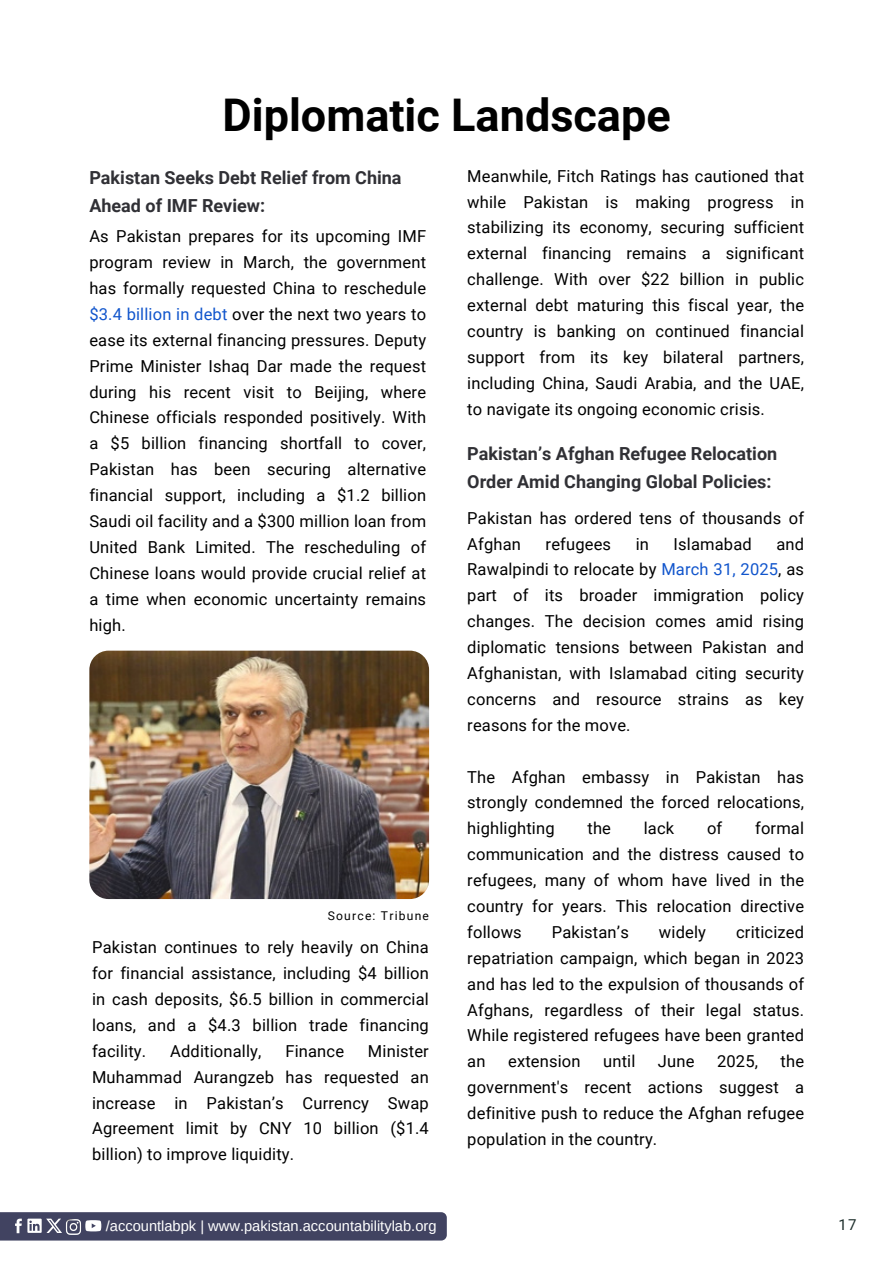
<style>
.page{position:relative;width:894px;height:1264px;background:#fff}
.page>*{position:absolute;margin:0;border:0;box-sizing:border-box;transform-origin:0 0}
.t1{font:700 45px "Roboto";color:#000}
.t2{font:700 18px/28.2px "Roboto";color:#303035}
.t3{font:16.5px/25.8px "Roboto";letter-spacing:.01em;color:#000;text-align:justify}
.t4{font:15px "Roboto";color:#1c2d2a}
.t5{font:14.7px "Arimo";color:#fff}
.t6{font:12.15px "Roboto";letter-spacing:.1em;color:#000}
.s1{color:#15c}
</style>
<div class="page">
<svg style="left:0;top:1212px;width:446px;height:28px;background:#494b68"></svg>
<img style="left:65px;top:1218px;width:16px;height:16px">
<img style="left:89px;top:650px;width:340px;height:249px;border-radius:19px">
<h3 class="t1" style="left:222px;top:89px;width:449px">Diplomatic Landscape</h3>
<h3 class="t2" style="left:89px;top:163px;width:314px">Pakistan Seeks Debt Relief from China<br>Ahead of IMF Review:</h3>
<h3 class="t3" style="left:89px;top:224px;width:338px">As Pakistan prepares for its upcoming IMF program review in March, the government has formally requested China to reschedule <span class="s1">$3.4 billion in debt</span> over the next two years to ease its external financing pressures. Deputy Prime Minister Ishaq Dar made the request during his recent visit to Beijing, where Chinese officials responded positively. With a $5 billion financing shortfall to cover, Pakistan has been securing alternative financial support, including a $1.2 billion Saudi oil facility and a $300 million loan from United Bank Limited. The rescheduling of Chinese loans would provide crucial relief at a time when economic uncertainty remains high.</h3>
<p class="t6" style="left:327px;top:908px;width:103px">Source: Tribune</p>
<h2 class="t3" style="left:92px;top:934px;width:338px">Pakistan continues to rely heavily on China for financial assistance, including $4 billion in cash deposits, $6.5 billion in commercial loans, and a $4.3 billion trade financing facility.</h2>
<h2 class="t3" style="left:170px;top:1038px;width:93px">Additionally,</h2>
<h2 class="t3" style="left:285px;top:1038px;width:60px">Finance</h2>
<h2 class="t3" style="left:92px;top:1038px;width:338px;text-indent:276px">Minister Muhammad Aurangzeb has requested an increase in Pakistan’s Currency Swap Agreement limit by CNY 10 billion ($1.4 billion) to improve liquidity.</h2>
<h3 class="t3" style="left:467px;top:163px;width:338px">Meanwhile, Fitch Ratings has cautioned that while Pakistan is making progress in stabilizing its economy, securing sufficient external financing remains a significant challenge. With over $22 billion in public external debt maturing this fiscal year, the country is banking on continued financial support from its key bilateral partners, including China, Saudi Arabia, and the UAE, to navigate its ongoing economic crisis.</h3>
<h3 class="t2" style="left:467px;top:439px;width:311px">Pakistan’s Afghan Refugee Relocation<br>Order Amid Changing Global Policies:</h3>
<p class="t3" style="left:467px;top:505px;width:338px">Pakistan has ordered tens of thousands of<br>Afghan</p>
<p class="t3" style="left:545px;top:531px;width:67px">refugees</p>
<p class="t3" style="left:635px;top:531px;width:15px">in</p>
<p class="t3" style="left:673px;top:531px;width:80px">Islamabad</p>
<p class="t3" style="left:467px;top:531px;width:338px;text-indent:309px">and Rawalpindi to relocate by <span class="s1">March 31, 2025</span>, as part of its broader immigration policy changes. The decision comes amid rising diplomatic tensions between Pakistan and Afghanistan, with Islamabad citing security concerns and resource strains as key reasons for the move.</p>
<p class="t3" style="left:467px;top:764px;width:338px">The Afghan embassy in Pakistan has strongly condemned the forced relocations, highlighting</p>
<p class="t3" style="left:467px;top:815px;width:338px;text-indent:288px">formal communication and the distress caused to refugees, many of whom have lived in the country for years. This relocation directive follows</p>
<p class="t3" style="left:587px;top:815px;width:25px">the</p>
<p class="t3" style="left:643px;top:815px;width:32px">lack</p>
<p class="t3" style="left:706px;top:815px;width:17px">of</p>
<p class="t3" style="left:467px;top:919px;width:338px;text-indent:269px">criticized repatriation campaign, which began in 2023 and has led to the expulsion of thousands of Afghans, regardless of their legal status.<br>While registered refugees have been granted an</p>
<p class="t3" style="left:551px;top:919px;width:78px">Pakistan’s</p>
<p class="t3" style="left:658px;top:919px;width:49px">widely</p>
<p class="t3" style="left:467px;top:1048px;width:338px;text-indent:313px">the government's recent actions suggest a definitive push to reduce the Afghan refugee population in the country.</p>
<p class="t3" style="left:508px;top:1048px;width:74px">extension</p>
<p class="t3" style="left:603px;top:1048px;width:34px">until</p>
<p class="t3" style="left:657px;top:1048px;width:38px">June</p>
<p class="t3" style="left:716px;top:1048px;width:42px">2025,</p>
<h2 class="t5" style="left:106px;top:1217px;width:332px">/accountlabpk | www.pakistan.accountabilitylab.org</h2>
<h1 class="t4" style="left:838px;top:1216px;width:20px">17</h1>
</div>
